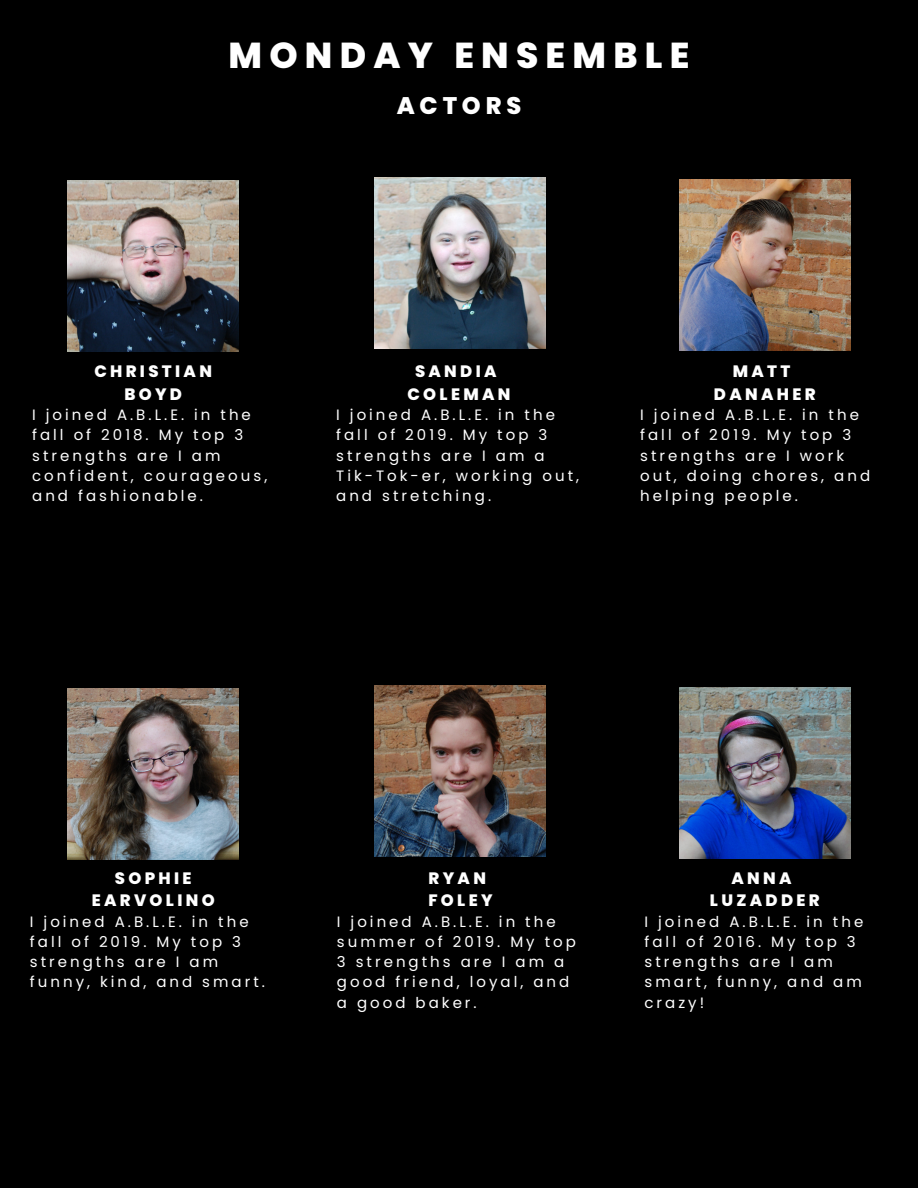
<style>
.page{position:relative;width:918px;height:1188px;background:#000}
.page>*{position:absolute;margin:0;border:0;box-sizing:border-box;transform-origin:0 0}
.t1{font:800 36px "Poppins";letter-spacing:.2em;color:#fff}
.t2{font:800 24px "Poppins";letter-spacing:.2em;color:#fff}
.t3{font:800 16.5px/22.5px "Poppins";letter-spacing:.2em;color:#fff;text-align:center}
.t4{font:15px/20.2px "Poppins";letter-spacing:.2em;color:#fff}
</style>
<div class="page">
<img style="left:68px;top:181px;width:171px;height:171px">
<img style="left:375px;top:177px;width:171px;height:171px">
<img style="left:679px;top:180px;width:171px;height:171px">
<img style="left:68px;top:689px;width:171px;height:171px">
<img style="left:375px;top:686px;width:171px;height:171px">
<img style="left:679px;top:688px;width:171px;height:171px">
<h1 class="t1" style="left:229px;top:30px;width:462px">MONDAY ENSEMBLE</h1>
<h2 class="t2" style="left:397px;top:89px;width:126px">ACTORS</h2>
<p class="t3" style="left:94px;top:360px;width:119px">CHRISTIAN<br>BOYD</p>
<p class="t4" style="left:32px;top:405px;width:237px">I joined A.B.L.E. in the fall of 2018. My top 3 strengths are I am confident, courageous, and fashionable.</p>
<p class="t3" style="left:408px;top:360px;width:104px">SANDIA<br>COLEMAN</p>
<p class="t4" style="left:336px;top:405px;width:244px">I joined A.B.L.E. in the fall of 2019. My top 3 strengths are I am a<br>Tik-Tok-er, working out, and stretching.</p>
<p class="t3" style="left:714px;top:360px;width:103px">MATT<br>DANAHER</p>
<p class="t4" style="left:640px;top:405px;width:231px">I joined A.B.L.E. in the fall of 2019. My top 3 strengths are I work out, doing chores, and helping people.</p>
<p class="t3" style="left:92px;top:867px;width:124px">SOPHIE<br>EARVOLINO</p>
<p class="t4" style="left:30px;top:911px;width:237px">I joined A.B.L.E. in the fall of 2019. My top 3 strengths are I am funny, kind, and smart.</p>
<p class="t3" style="left:428px;top:867px;width:66px;text-align:left">RYAN<br>FOLEY</p>
<p class="t4" style="left:337px;top:911px;width:241px">I joined A.B.L.E. in the summer of 2019. My top<br>3 strengths are I am a good friend, loyal, and a good baker.</p>
<p class="t3" style="left:710px;top:867px;width:111px">ANNA<br>LUZADDER</p>
<p class="t4" style="left:645px;top:911px;width:220px">I joined A.B.L.E. in the fall of 2016. My top 3 strengths are I am smart, funny, and am crazy!</p>
</div>
